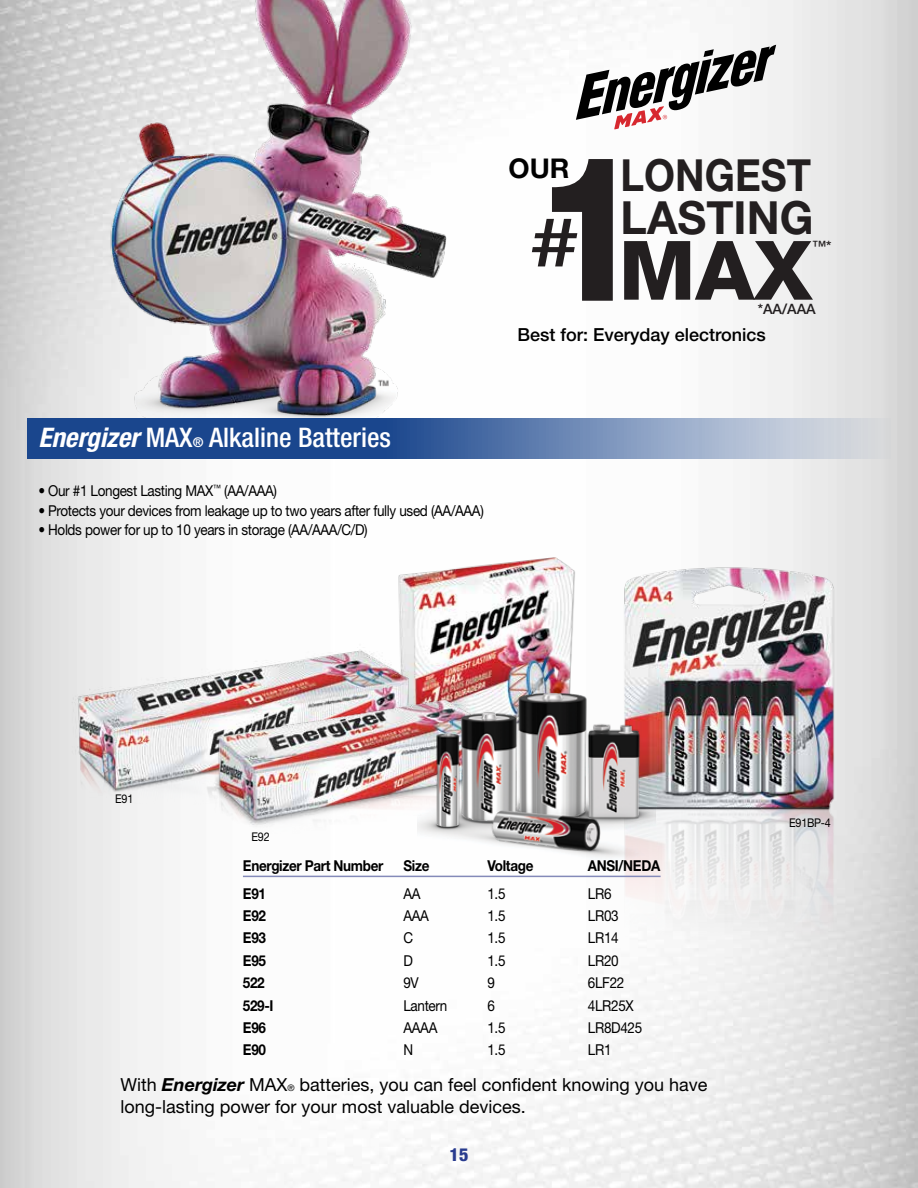
<style>
.page{position:relative;width:918px;height:1188px;background:#fff}
.page>*{position:absolute;margin:0;border:0;box-sizing:border-box;transform-origin:0 0}
.t1{font:800 82.05px "Helvetica Neue LT Std";color:#231f20}
.t2{font:700 45.75px "Helvetica Neue LT Std";color:#231f20}
.t3{font:700 44.25px "Helvetica Neue LT Std";color:#231f20;scale:.9 1}
.t4{font:700 27.3px "Helvetica Neue LT Std";color:#010101}
.t5{font:500 condensed 27px "Helvetica Neue LT Std";color:#fff}
.t6{font:18px/21.6px "Helvetica Neue LT Std";color:#000}
.t7{font:500 18px "Helvetica Neue LT Std";color:#000}
.t8{font:800 condensed 18px "Helvetica Neue LT Std";color:#283b8e}
.t9{font:15px "Helvetica Neue LT Std";letter-spacing:-.025em;color:#000;scale:.9 1}
.t10{font:700 15px "Helvetica Neue LT Std";letter-spacing:-.025em;color:#000;scale:.9 1}
.t11{font:500 14.25px "Helvetica Neue LT Std";color:#231f20}
.t12{font:12px "Helvetica Neue LT Std";letter-spacing:-.025em;color:#000;scale:.9 1}
.s1{font-weight:700;font-style:italic}
.s2{font-size:13.5px}
.s3{font-size:9px}
</style>
<div class="page">
<img style="left:398px;top:557px;width:178px;height:95px">
<img style="left:64px;top:608px;width:359px;height:360px">
<img style="left:172px;top:652px;width:251px;height:360px">
<img style="left:6px;top:0;width:466px;height:468px">
<svg style="left:532px;top:159px;width:81px;height:142px"></svg>
<svg style="left:576px;top:45px;width:200px;height:84px"></svg>
<img style="left:605px;top:548px;width:247px;height:519px">
<img style="left:418px;top:652px;width:238px;height:238px">
<svg style="left:27px;top:418px;width:864px;height:41px"></svg>
<hr style="left:243px;top:876px;width:418px;height:1px;background:#848ab9">
<h3 class="t4" style="left:509px;top:152px;width:63px">OUR</h3>
<h3 class="t3" style="left:621px;top:148px;width:213px">LONGEST</h3>
<h2 class="t2" style="left:621px;top:189px;width:194px">LASTING</h2>
<h1 class="t1" style="left:619px;top:222px;width:195px">MAX</h1>
<p class="t11" style="left:812px;top:238px;width:21px">™*</p>
<p class="t11" style="left:758px;top:301px;width:60px">*AA/AAA</p>
<h3 class="t5" style="left:38px;top:422px;width:354px"><span class="s1">Energizer</span> MAX<span class="s2">®</span> Alkaline Batteries</h3>
<p class="t9" style="left:38px;top:482px;width:267px">• Our #1 Longest Lasting MAX<sup>™</sup> (AA/AAA)</p>
<p class="t9" style="left:38px;top:501px;width:497px">• Protects your devices from leakage up to two years after fully used (AA/AAA)</p>
<p class="t9" style="left:38px;top:521px;width:368px">• Holds power for up to 10 years in storage (AA/AAA/C/D)</p>
<p class="t7" style="left:517px;top:324px;width:250px">Best for: Everyday electronics</p>
<p class="t12" style="left:115px;top:792px;width:22px">E91</p>
<p class="t12" style="left:252px;top:830px;width:22px">E92</p>
<p class="t10" style="left:243px;top:856px;width:158px">Energizer Part Number</p>
<p class="t10" style="left:403px;top:856px;width:30px">Size</p>
<p class="t10" style="left:487px;top:856px;width:53px">Voltage</p>
<p class="t10" style="left:588px;top:856px;width:82px">ANSI/NEDA</p>
<p class="t10" style="left:243px;top:884px;width:27px">E91</p>
<p class="t9" style="left:403px;top:885px;width:21px">AA</p>
<p class="t9" style="left:487px;top:885px;width:22px">1.5</p>
<p class="t9" style="left:588px;top:885px;width:28px">LR6</p>
<p class="t10" style="left:243px;top:907px;width:27px">E92</p>
<p class="t9" style="left:403px;top:907px;width:30px">AAA</p>
<p class="t9" style="left:487px;top:907px;width:22px">1.5</p>
<p class="t9" style="left:588px;top:907px;width:36px">LR03</p>
<p class="t10" style="left:243px;top:929px;width:27px">E93</p>
<p class="t9" style="left:403px;top:929px;width:12px">C</p>
<p class="t9" style="left:487px;top:929px;width:22px">1.5</p>
<p class="t9" style="left:588px;top:929px;width:36px">LR14</p>
<p class="t10" style="left:243px;top:951px;width:27px">E95</p>
<p class="t9" style="left:403px;top:952px;width:12px">D</p>
<p class="t9" style="left:487px;top:952px;width:22px">1.5</p>
<p class="t9" style="left:588px;top:952px;width:36px">LR20</p>
<p class="t10" style="left:243px;top:974px;width:26px">522</p>
<p class="t9" style="left:403px;top:974px;width:19px">9V</p>
<p class="t9" style="left:487px;top:974px;width:10px">9</p>
<p class="t9" style="left:588px;top:974px;width:42px">6LF22</p>
<p class="t10" style="left:243px;top:996px;width:36px">529-I</p>
<p class="t9" style="left:403px;top:996px;width:50px">Lantern</p>
<p class="t9" style="left:487px;top:996px;width:10px">6</p>
<p class="t9" style="left:588px;top:996px;width:52px">4LR25X</p>
<p class="t10" style="left:243px;top:1018px;width:27px">E96</p>
<p class="t9" style="left:403px;top:1019px;width:39px">AAAA</p>
<p class="t9" style="left:487px;top:1019px;width:22px">1.5</p>
<p class="t9" style="left:588px;top:1019px;width:62px">LR8D425</p>
<p class="t10" style="left:243px;top:1041px;width:27px">E90</p>
<p class="t9" style="left:403px;top:1041px;width:12px">N</p>
<p class="t9" style="left:487px;top:1041px;width:22px">1.5</p>
<p class="t9" style="left:588px;top:1041px;width:28px">LR1</p>
<p class="t6" style="left:120px;top:1074px;width:589px">With <span class="s1">Energizer</span> MAX<span class="s3">®</span> batteries, you can feel confident knowing you have long-lasting power for your most valuable devices.</p>
<p class="t8" style="left:450px;top:1143px;width:20px">15</p>
<p class="t12" style="left:789px;top:815px;width:48px">E91BP-4</p>
</div>
